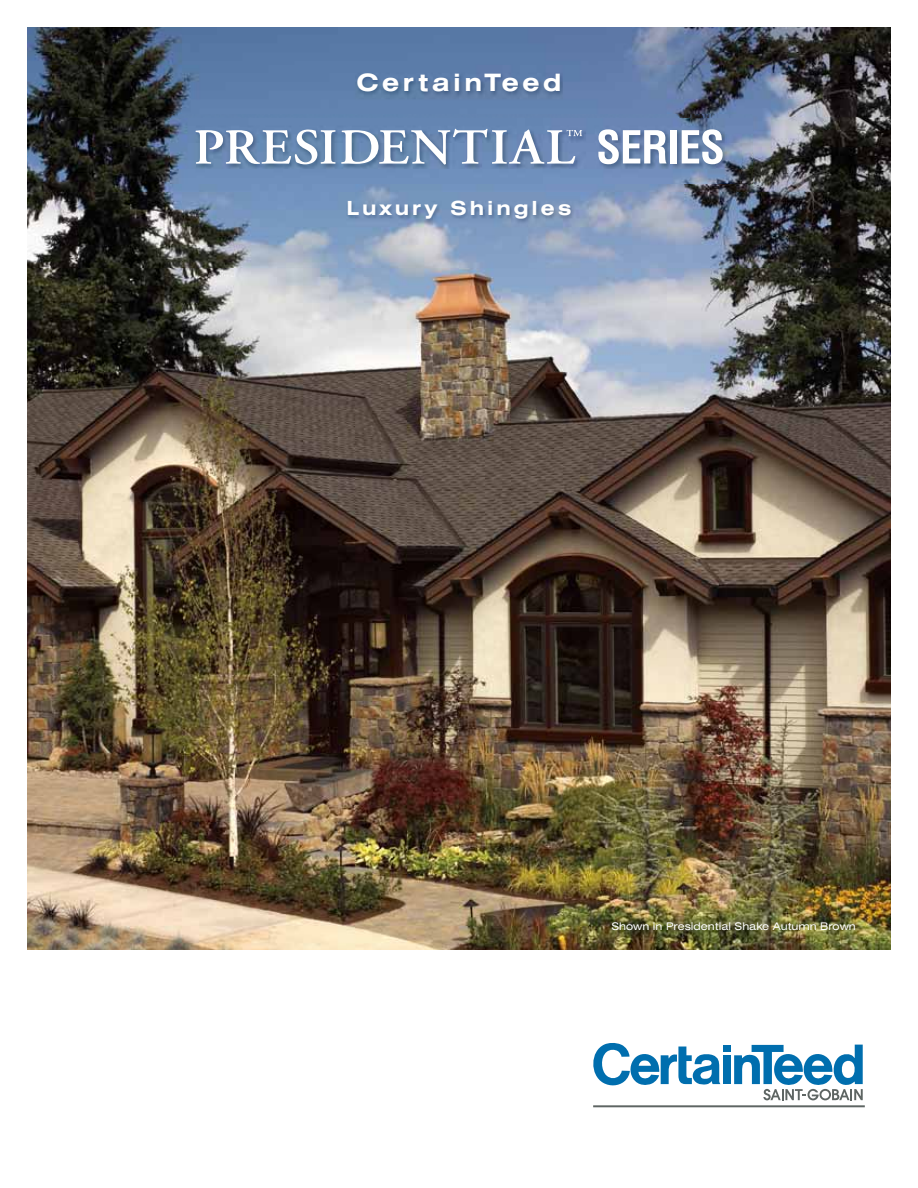
<style>
.page{position:relative;width:918px;height:1188px;background:#fff}
.page>*{position:absolute;margin:0;border:0;box-sizing:border-box;transform-origin:0 0}
.t1{font:700 expanded 24px "Swiss 721 BT";letter-spacing:.15em;color:#fff}
.t2{font:700 expanded 19.5px "Swiss 721 BT";letter-spacing:.15em;color:#fff}
.t3{font:expanded 10.5px "Swiss 721 BT";color:#fff}
</style>
<div class="page">
<img style="left:27px;top:27px;width:864px;height:923px">
<hr style="left:593px;top:1105px;width:272px;height:2px;background:#5e6563">
<div style="left:723px;top:1045px;width:8px;height:7px;background:#006eae"></div>
<svg style="left:593px;top:1043px;width:128px;height:43px"></svg>
<div style="left:723px;top:1055px;width:8px;height:29px;background:#006eae"></div>
<svg style="left:734px;top:1045px;width:129px;height:55px"></svg>
<img style="left:27px;top:193px;width:864px;height:75px">
<img style="left:27px;top:65px;width:864px;height:52px">
<img style="left:170px;top:114px;width:582px;height:69px">
<svg style="left:196px;top:129px;width:386px;height:36px"></svg>
<svg style="left:598px;top:129px;width:68px;height:35px"></svg>
<div style="left:671px;top:130px;width:6px;height:33px;background:#fff"></div>
<svg style="left:682px;top:129px;width:41px;height:35px"></svg>
<h1 class="t1" style="left:356px;top:73px;width:207px">CertainTeed</h1>
<h2 class="t2" style="left:346px;top:201px;width:227px">Luxury Shingles</h2>
<p class="t3" style="left:612px;top:923px;width:246px">Shown in Presidential Shake Autumn Brown</p>
</div>
